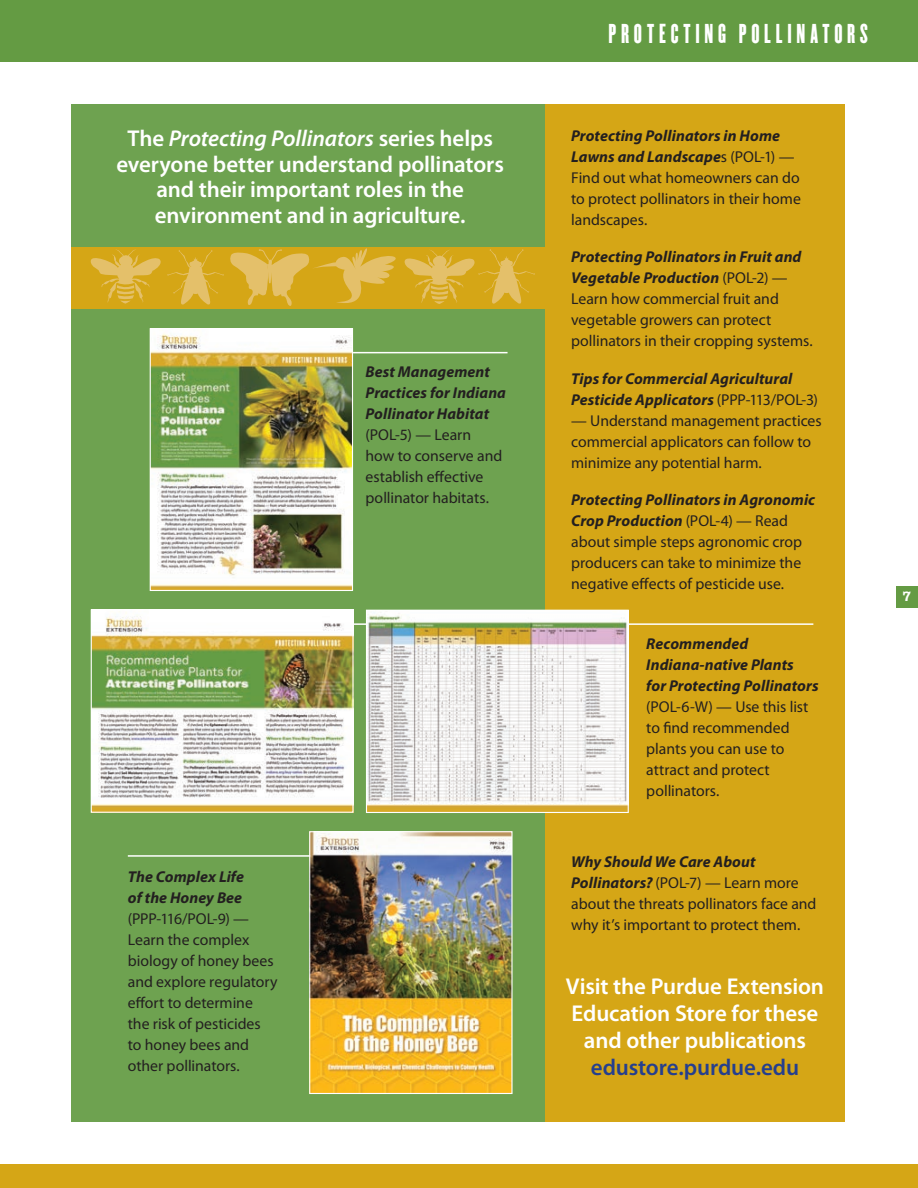
<style>
.page{position:relative;width:918px;height:1188px;background:#fff}
.page>*{position:absolute;margin:0;border:0;box-sizing:border-box;transform-origin:0 0}
.body_byline{font:24px "Champion HTF Featherweight";letter-spacing:.2em;color:#fff}
.Body_Copy{font:600 22.95px/25.5px "Myriad Pro";letter-spacing:-.005em;color:#fff;text-align:center}
.t1{font:15.75px/21px "Myriad Pro";color:#231f20}
.t2{font:italic 700 15.75px/21px "Myriad Pro";letter-spacing:.005em;color:#231f20}
.t3{font:15px "Rosewood Std Fill";color:#fff;scale:1.1 1}
.s1{font-style:italic}
.s2{font-weight:700;font-style:italic}
.s3{font-weight:400;font-style:normal}
.s4{color:#253f8e}
</style>
<div class="page">
<div style="left:0;top:0;width:918px;height:61px;background:#649b43"></div>
<div style="left:0;top:1164px;width:918px;height:24px;background:#d5a616"></div>
<div style="left:896px;top:586px;width:22px;height:22px;background:#649b43"></div>
<div style="left:71px;top:104px;width:474px;height:1018px;background:#6ea250"></div>
<div style="left:71px;top:247px;width:774px;height:61px;background:#d5a616"></div>
<svg style="left:91px;top:249px;width:70px;height:55px"></svg>
<svg style="left:167px;top:248px;width:368px;height:58px"></svg>
<img style="left:152px;top:330px;width:199px;height:259px">
<div style="left:150px;top:328px;width:203px;height:263px;border:1px solid #fff"></div>
<img style="left:93px;top:611px;width:259px;height:200px">
<div style="left:91px;top:609px;width:263px;height:204px;border:1px solid #fff"></div>
<div style="left:545px;top:104px;width:300px;height:1018px;background:#d5a616"></div>
<img style="left:311px;top:833px;width:200px;height:259px">
<div style="left:309px;top:831px;width:204px;height:263px;border:1px solid #fff"></div>
<hr style="left:353px;top:352px;width:155px;height:1px;background:#fff">
<hr style="left:353px;top:623px;width:460px;height:2px;background:#fff">
<hr style="left:128px;top:855px;width:182px;height:2px;background:#fff">
<img style="left:368px;top:612px;width:259px;height:199px">
<div style="left:366px;top:610px;width:263px;height:203px;border:1px solid #fff"></div>
<p class="body_byline" style="left:609px;top:19px;width:261px">PROTECTING POLLINATORS</p>
<p class="Body_Copy" style="left:116px;top:125px;width:389px">The <span class="s1">Protecting Pollinators</span> series helps everyone better understand pollinators and their important roles in the environment and in agriculture.</p>
<p class="t1" style="left:571px;top:125px;width:231px"><span class="s2">Protecting Pollinators in Home<br>Lawns and Landscape</span>s (POL-1) —<br>Find out what homeowners can do to protect pollinators in their home landscapes.</p>
<p class="t2" style="left:571px;top:246px;width:232px">Protecting Pollinators in Fruit and<br>Vegetable Production <span class="s3">(POL-2) —<br>Learn how commercial fruit and</span></p>
<p class="t1" style="left:571px;top:309px;width:202px">vegetable growers can protect</p>
<p class="t1" style="left:571px;top:330px;width:243px">pollinators in their cropping systems.</p>
<p class="t2" style="left:571px;top:368px;width:248px">Tips for Commercial Agricultural<br>Pesticide Applicators <span class="s3">(PPP-113/POL-3)</span></p>
<p class="t1" style="left:571px;top:410px;width:252px">— Understand management practices commercial applicators can follow to minimize any potential harm.</p>
<p class="t1" style="left:571px;top:489px;width:245px"><span class="s2">Protecting Pollinators in Agronomic Crop Production</span> (POL-4) — Read about simple steps agronomic crop producers can take to minimize the negative effects of pesticide use.</p>
<p class="t1" style="left:366px;top:361px;width:142px"><span class="s2">Best Management<br>Practices for Indiana<br>Pollinator Habitat </span>(POL-5) — Learn<br>how to conserve and establish effective pollinator habitats.</p>
<p class="t2" style="left:128px;top:866px;width:118px">The Complex Life</p>
<p class="t2" style="left:128px;top:887px;width:116px">of the Honey Bee</p>
<p class="t1" style="left:128px;top:908px;width:123px">(PPP-116/POL-9) —</p>
<p class="t1" style="left:128px;top:929px;width:123px">Learn the complex</p>
<p class="t1" style="left:128px;top:950px;width:151px">biology of honey bees and explore regulatory</p>
<p class="t1" style="left:128px;top:992px;width:134px">effort to determine the risk of pesticides to honey bees and other pollinators.</p>
<p class="t2" style="left:646px;top:633px;width:104px">Recommended</p>
<p class="t2" style="left:646px;top:654px;width:149px">Indiana-native Plants</p>
<p class="t2" style="left:646px;top:675px;width:174px">for Protecting Pollinators <span class="s3">(POL-6-W) — Use this list</span></p>
<p class="t1" style="left:646px;top:717px;width:145px">to find recommended plants you can use to</p>
<p class="t1" style="left:646px;top:759px;width:125px">attract and protect</p>
<p class="t1" style="left:646px;top:780px;width:75px">pollinators.</p>
<p class="t2" style="left:571px;top:851px;width:186px">Why Should We Care About</p>
<p class="t1" style="left:571px;top:872px;width:247px"><span class="s2">Pollinators?</span> (POL-7) — Learn more about the threats pollinators face and why it’s important to protect them.</p>
<p class="Body_Copy" style="left:566px;top:972px;width:260px;line-height:27px">Visit the Purdue Extension<br>Education Store for these and other publications <span class="s4">edustore.purdue.edu</span></p>
<p class="t3" style="left:903px;top:589px;width:10px">7</p>
</div>
